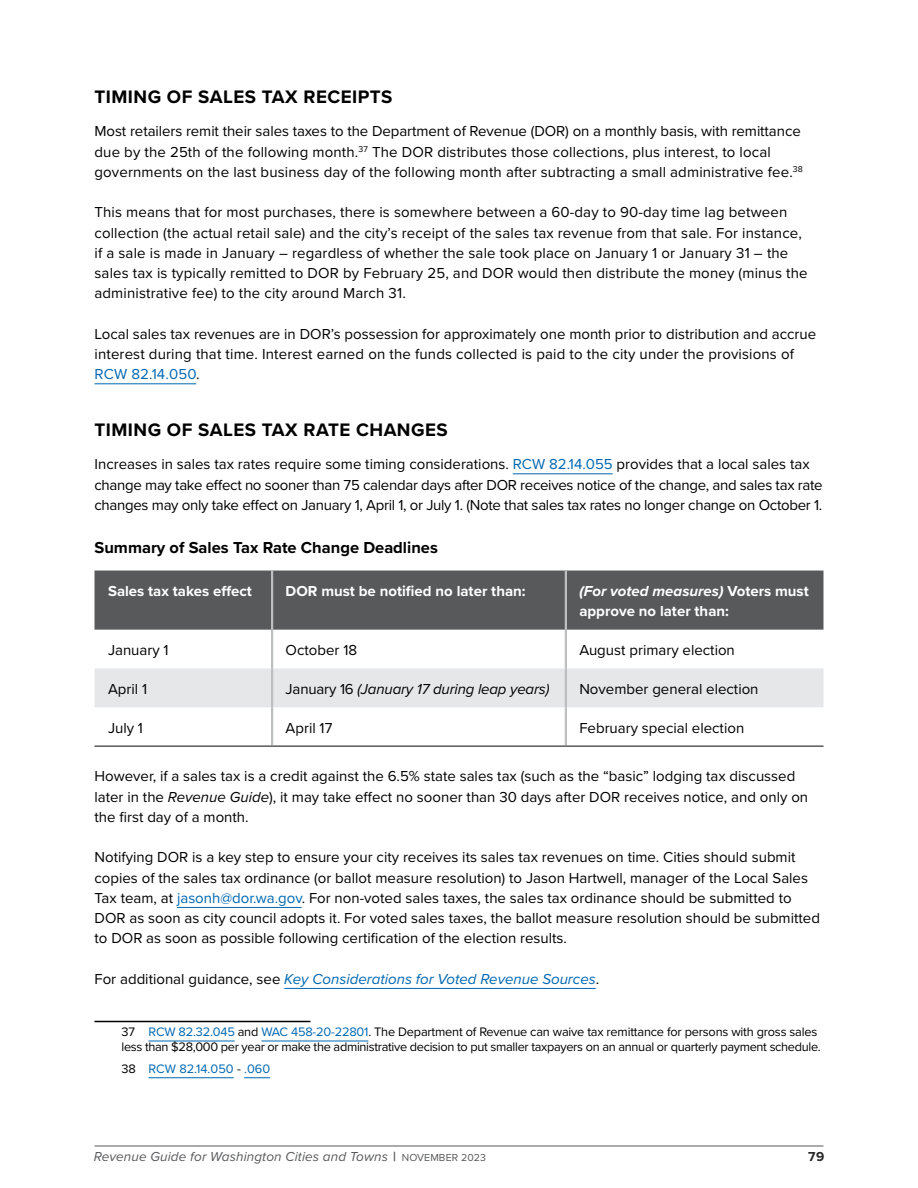
<style>
.page{position:relative;width:918px;height:1188px;background:#fff}
.page>*{position:absolute;margin:0;border:0;box-sizing:border-box;transform-origin:0 0}
.t1{font:700 18.75px "Proxima Nova";letter-spacing:.025em;color:#000}
.Table_Title{font:700 16.5px "Proxima Nova";color:#000}
.Body_Text{font:15px/20.2px "Proxima Nova";color:#000}
.Body_Text-2{font:15px/20.2px "Proxima Nova";letter-spacing:-.02em;color:#000}
.Table_body{font:15px "Proxima Nova";color:#000}
.Table_Heading{font:700 15px/20.2px "Proxima Nova";color:#fff}
.Body_Text-3{font:italic 15px "Proxima Nova";color:#0067b1}
.Table_body-2{font:italic 15px "Proxima Nova";letter-spacing:-.01em;color:#000}
.t2{font:italic 13.5px "Proxima Nova";letter-spacing:.01em;color:#58595b}
.t3{font:700 13.5px "Proxima Nova";color:#292829}
.Footnotes{font:12.75px/15px "Proxima Nova";letter-spacing:-.025em;color:#000}
.Footnotes-2{font:12.75px "Proxima Nova";color:#0067b1}
.s1{color:#0067b1}
.s2{font-style:italic}
.s3{font-style:normal}
.s4{font-style:normal;color:#000}
.s5{color:#000}
.s6{font-weight:700;font-style:normal}
.s7{font-style:normal;font-size:10.5px}
</style>
<div class="page">
<hr style="left:94px;top:1146px;width:730px;height:1px;background:#58595b">
<hr style="left:94px;top:384px;width:102px;height:1px;background:#0067b1">
<hr style="left:513px;top:474px;width:100px;height:1px;background:#0067b1">
<hr style="left:177px;top:907px;width:125px;height:1px;background:#0067b1">
<hr style="left:284px;top:988px;width:312px;height:1px;background:#0067b1">
<div style="left:94px;top:571px;width:730px;height:59px;background:#58595b"></div>
<div style="left:94px;top:668px;width:730px;height:39px;background:#e6e7e8"></div>
<hr style="left:565px;top:630px;width:2px;height:38px;background:#bcbec0">
<hr style="left:565px;top:668px;width:2px;height:39px;background:#bcbec0">
<hr style="left:565px;top:707px;width:2px;height:38px;background:#bcbec0">
<hr style="left:271px;top:630px;width:2px;height:38px;background:#bcbec0">
<hr style="left:271px;top:668px;width:2px;height:39px;background:#bcbec0">
<hr style="left:271px;top:707px;width:2px;height:38px;background:#bcbec0">
<hr style="left:271px;top:571px;width:2px;height:59px;background:#bcbec0">
<hr style="left:565px;top:571px;width:2px;height:59px;background:#bcbec0">
<hr style="left:94px;top:745px;width:178px;height:2px;background:#58595b">
<hr style="left:272px;top:745px;width:294px;height:2px;background:#58595b">
<hr style="left:566px;top:745px;width:258px;height:2px;background:#58595b">
<hr style="left:94px;top:1021px;width:216px;height:1px;background:#000">
<hr style="left:148px;top:1041px;width:87px;height:1px;background:#0067b1">
<hr style="left:261px;top:1041px;width:107px;height:1px;background:#0067b1">
<hr style="left:148px;top:1077px;width:86px;height:1px;background:#0067b1">
<svg style="left:244px;top:1077px;width:26px;height:1px"></svg>
<h2 class="t1" style="left:94px;top:82px;width:299px">TIMING OF SALES TAX RECEIPTS</h2>
<p class="Body_Text" style="left:94px;top:121px;width:710px">Most retailers remit their sales taxes to the Department of Revenue (DOR) on a monthly basis, with remittance due by the 25th of the following month.<sup>37</sup> The DOR distributes those collections, plus interest, to local governments on the last business day of the following month after subtracting a small administrative fee.<sup>38</sup></p>
<p class="Body_Text" style="left:94px;top:202px;width:715px">This means that for most purchases, there is somewhere between a 60-day to 90-day time lag between collection (the actual retail sale) and the city’s receipt of the sales tax revenue from that sale. For instance, if a sale is made in January – regardless of whether the sale took place on January 1 or January 31 – the sales tax is typically remitted to DOR by February 25, and DOR would then distribute the money (minus the administrative fee) to the city around March 31.</p>
<p class="Body_Text" style="left:94px;top:323px;width:723px">Local sales tax revenues are in DOR’s possession for approximately one month prior to distribution and accrue interest during that time. Interest earned on the funds collected is paid to the city under the provisions of<br><span class="s1">RCW 82.14.050</span>.</p>
<h2 class="t1" style="left:94px;top:415px;width:355px">TIMING OF SALES TAX RATE CHANGES</h2>
<p class="Body_Text-2" style="left:94px;top:454px;width:730px">Increases in sales tax rates require some timing considerations. <span class="s1">RCW 82.14.055</span> provides that a local sales tax change may take effect no sooner than 75 calendar days after DOR receives notice of the change, and sales tax rate changes may only take effect on January 1, April 1, or July 1. (Note that sales tax rates no longer change on October 1.</p>
<p class="Table_Title" style="left:94px;top:535px;width:345px">Summary of Sales Tax Rate Change Deadlines</p>
<p class="Table_Heading" style="left:108px;top:580px;width:146px">Sales tax takes effect</p>
<p class="Table_Heading" style="left:286px;top:580px;width:242px">DOR must be notified no later than:</p>
<p class="Table_Heading" style="left:579px;top:580px;width:231px"><span class="s2">(For voted measures)</span> Voters must approve no later than:</p>
<p class="Table_body" style="left:108px;top:639px;width:62px">January 1</p>
<p class="Table_body" style="left:286px;top:639px;width:73px">October 18</p>
<p class="Table_body" style="left:579px;top:639px;width:157px">August primary election</p>
<p class="Table_body" style="left:108px;top:678px;width:41px">April 1</p>
<p class="Table_body-2" style="left:286px;top:678px;width:265px"><span class="s3">January 16</span> (January 17 during leap years)</p>
<p class="Table_body" style="left:579px;top:678px;width:181px">November general election</p>
<p class="Table_body" style="left:108px;top:716px;width:37px">July 1</p>
<p class="Table_body" style="left:286px;top:716px;width:48px">April 17</p>
<p class="Table_body" style="left:579px;top:716px;width:166px">February special election</p>
<p class="Body_Text" style="left:94px;top:766px;width:715px">However, if a sales tax is a credit against the 6.5% state sales tax (such as the “basic” lodging tax discussed later in the <span class="s2">Revenue Guide</span>), it may take effect no sooner than 30 days after DOR receives notice, and only on the first day of a month.</p>
<p class="Body_Text" style="left:94px;top:847px;width:727px">Notifying DOR is a key step to ensure your city receives its sales tax revenues on time. Cities should submit copies of the sales tax ordinance (or ballot measure resolution) to Jason Hartwell, manager of the Local Sales Tax team, at <span class="s1">jasonh@dor.wa.gov</span>. For non-voted sales taxes, the sales tax ordinance should be submitted to DOR as soon as city council adopts it. For voted sales taxes, the ballot measure resolution should be submitted to DOR as soon as possible following certification of the election results.</p>
<p class="Body_Text-3" style="left:94px;top:968px;width:506px"><span class="s4">For additional guidance, see</span> Key Considerations for Voted Revenue Sources<span class="s4">.</span></p>
<p class="Footnotes" style="left:122px;top:1024px;width:701px">37 <span class="s1">RCW 82.32.045</span> and <span class="s1">WAC 458-20-22801</span>. The Department of Revenue can waive tax remittance for persons with gross sales less than $28,000 per year or make the administrative decision to put smaller taxpayers on an annual or quarterly payment schedule.</p>
<p class="Footnotes-2" style="left:122px;top:1059px;width:150px"><span class="s5">38</span> RCW 82.14.050 <span class="s5">-</span> .060</p>
<p class="t2" style="left:94px;top:1146px;width:394px">Revenue Guide for Washington Cities and Towns <span class="s6">|</span> <span class="s7">NOVEMBER 2023</span></p>
<p class="t3" style="left:808px;top:1147px;width:17px">79</p>
</div>
